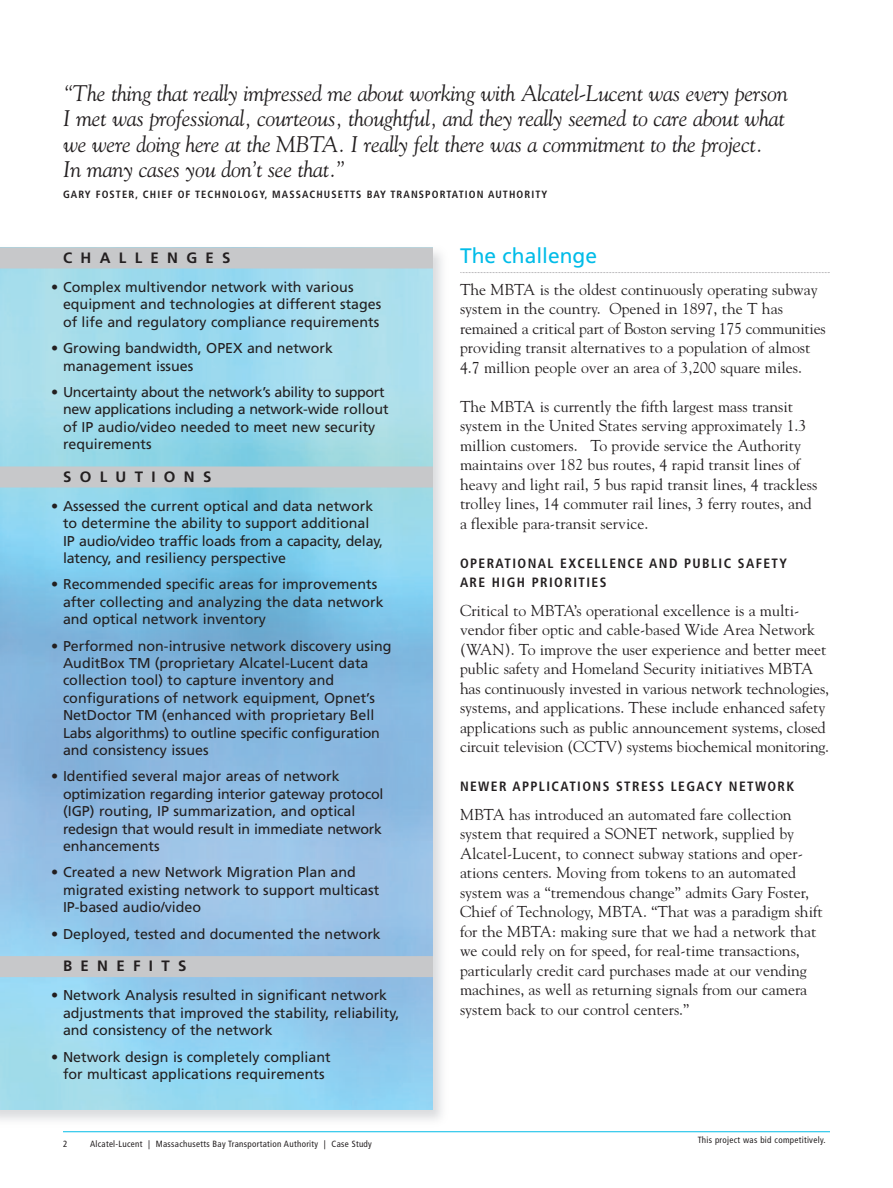
<style>
.page{position:relative;width:893px;height:1188px;background:#fff}
.page>*{position:absolute;margin:0;border:0;box-sizing:border-box;transform-origin:0 0}
.t1{font:italic 22.5px/25.5px "Goudy";letter-spacing:-.015em;color:#231f20}
.t2{font:21px "Frutiger LT Std";color:#02bce8}
.t3{font:15.75px/19.5px "Goudy";color:#231f20}
.t4{font:700 15px "Frutiger LT Std";letter-spacing:.555em;color:#231f20}
.t5{font:14.25px/17.4px "Frutiger LT Std";color:#231f20}
.t6{font:14.25px/17.4px "Frutiger LT Std";letter-spacing:-.02em;color:#231f20}
.t7{font:700 condensed 13.5px/19.5px "Frutiger LT Std";letter-spacing:.105em;color:#231f20}
.t8{font:700 condensed 10.5px "Frutiger LT Std";letter-spacing:.105em;color:#231f20}
.t9{font:condensed 9px "Frutiger LT Std";letter-spacing:.035em;color:#231f20}
</style>
<div class="page">
<svg style="left:460px;top:272px;width:370px;height:1px"></svg>
<hr style="left:63px;top:1131px;width:767px;height:1px;background:#02bce8">
<img style="left:0;top:268px;width:433px;height:842px">
<div style="left:0;top:248px;width:433px;height:20px;background:#c7c8ca"></div>
<div style="left:0;top:466px;width:433px;height:22px;background:#c7c8ca"></div>
<div style="left:0;top:956px;width:433px;height:21px;background:#c7c8ca"></div>
<p class="t1" style="left:63px;top:80px;width:727px">“The thing that really impressed me about working with Alcatel-Lucent was every person I met was professional, courteous, thoughtful, and they really seemed to care about what we were doing here at the MBTA. I really felt there was a commitment to the project.<br>In many cases you don’t see that.”</p>
<p class="t8" style="left:63px;top:190px;width:486px">GARY FOSTER, CHIEF OF TECHNOLOGY, MASSACHUSETTS BAY TRANSPORTATION AUTHORITY</p>
<p class="t4" style="left:63px;top:251px;width:169px">CHALLENGES</p>
<p class="t5" style="left:63px;top:279px;width:320px;text-indent:-12px">• Complex multivendor network with various equipment and technologies at different stages of life and regulatory compliance requirements</p>
<p class="t5" style="left:63px;top:341px;width:271px;text-indent:-12px">• Growing bandwidth, OPEX and network management issues</p>
<p class="t6" style="left:63px;top:384px;width:327px;text-indent:-12px">• Uncertainty about the network’s ability to support new applications including a network-wide rollout of IP audio/video needed to meet new security requirements</p>
<p class="t4" style="left:63px;top:470px;width:150px">SOLUTIONS</p>
<p class="t5" style="left:63px;top:498px;width:322px;text-indent:-12px">• Assessed the current optical and data network to determine the ability to support additional IP audio/video traffic loads from a capacity, delay, latency, and resiliency perspective</p>
<p class="t5" style="left:63px;top:577px;width:322px;text-indent:-12px">• Recommended specific areas for improvements after collecting and analyzing the data network and optical network inventory</p>
<p class="t5" style="left:63px;top:638px;width:330px;text-indent:-12px">• Performed non-intrusive network discovery using AuditBox TM (proprietary Alcatel-Lucent data collection tool) to capture inventory and configurations of network equipment, Opnet’s NetDoctor TM (enhanced with proprietary Bell Labs algorithms) to outline specific configuration and consistency issues</p>
<p class="t5" style="left:63px;top:769px;width:322px;text-indent:-12px">• Identified several major areas of network optimization regarding interior gateway protocol (IGP) routing, IP summarization, and optical redesign that would result in immediate network enhancements</p>
<p class="t5" style="left:63px;top:865px;width:318px;text-indent:-12px">• Created a new Network Migration Plan and migrated existing network to support multicast<br>IP-based audio/video</p>
<p class="t5" style="left:51px;top:926px;width:331px">• Deployed, tested and documented the network</p>
<p class="t4" style="left:63px;top:960px;width:125px">BENEFITS</p>
<p class="t5" style="left:63px;top:988px;width:338px;text-indent:-12px">• Network Analysis resulted in significant network adjustments that improved the stability, reliability, and consistency of the network</p>
<p class="t5" style="left:51px;top:1049px;width:281px;text-align:center">• Network design is completely compliant for multicast applications requirements</p>
<p class="t9" style="left:63px;top:1140px;width:6px">2</p>
<p class="t9" style="left:90px;top:1140px;width:283px">Alcatel-Lucent | Massachusetts Bay Transportation Authority | Case Study</p>
<h2 class="t2" style="left:460px;top:248px;width:139px">The challenge</h2>
<p class="t3" style="left:460px;top:280px;width:367px">The MBTA is the oldest continuously operating subway system in the country. Opened in 1897, the T has remained a critical part of Boston serving 175 communities providing transit alternatives to a population of almost 4.7 million people over an area of 3,200 square miles.</p>
<p class="t3" style="left:460px;top:397px;width:359px">The MBTA is currently the fifth largest mass transit system in the United States serving approximately 1.3 million customers. To provide service the Authority maintains over 182 bus routes, 4 rapid transit lines of heavy and light rail, 5 bus rapid transit lines, 4 trackless trolley lines, 14 commuter rail lines, 3 ferry routes, and a flexible para-transit service.</p>
<p class="t7" style="left:460px;top:554px;width:328px">OPERATIONAL EXCELLENCE AND PUBLIC SAFETY<br>ARE HIGH PRIORITIES</p>
<p class="t3" style="left:460px;top:601px;width:371px">Critical to MBTA’s operational excellence is a multi&shy;vendor fiber optic and cable-based Wide Area Network (WAN). To improve the user experience and better meet public safety and Homeland Security initiatives MBTA has continuously invested in various network technologies, systems, and applications. These include enhanced safety applications such as public announcement systems, closed circuit television (CCTV) systems biochemical monitoring.</p>
<p class="t7" style="left:460px;top:778px;width:336px">NEWER APPLICATIONS STRESS LEGACY NETWORK</p>
<p class="t3" style="left:460px;top:805px;width:364px">MBTA has introduced an automated fare collection system that required a SONET network, supplied by Alcatel-Lucent, to connect subway stations and oper&shy;ations centers. Moving from tokens to an automated system was a “tremendous change” admits Gary Foster, Chief of Technology, MBTA. “That was a paradigm shift for the MBTA: making sure that we had a network that we could rely on for speed, for real-time transactions, particularly credit card purchases made at our vending machines, as well as returning signals from our camera system back to our control centers.”</p>
<p class="t9" style="left:698px;top:1136px;width:129px">This project was bid competitively.</p>
</div>
